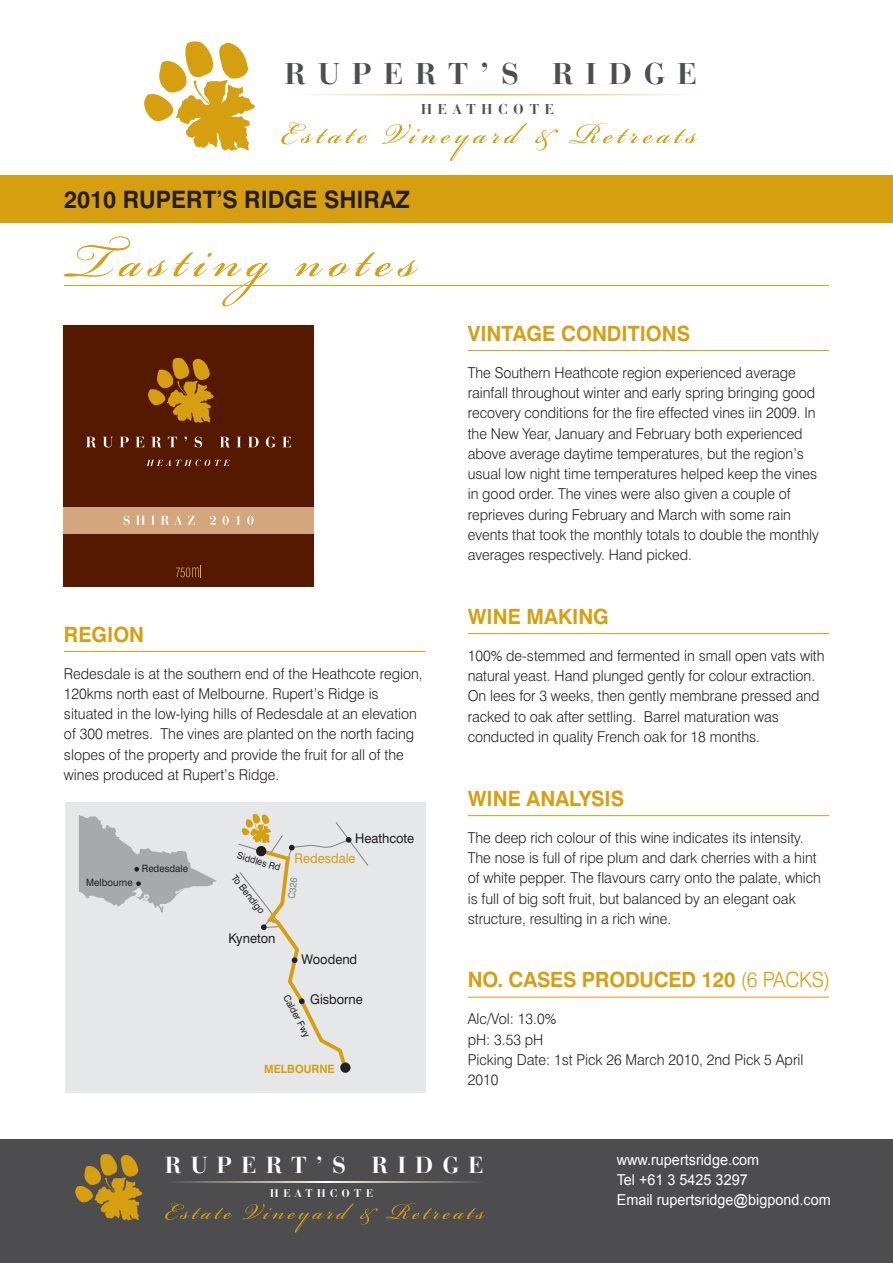
<style>
.page{position:relative;width:893px;height:1263px;background:#fff}
.page>*{position:absolute;margin:0;border:0;box-sizing:border-box;transform-origin:0 0}
.t1{font:700 31.5px "Bauer Bodoni BT";letter-spacing:.4em;color:#4d4e50}
.t2{font:700 24.3px "Bauer Bodoni BT";letter-spacing:.4em;color:#fff}
.t3{font:700 24px "Swiss 721 BT";color:#231f20;scale:.96 1}
.t4{font:700 21px "Swiss 721 BT";color:#d59f0f;scale:.96 1}
.t5{font:300 15px/20.2px "Swiss 721 BT";color:#231f20;scale:.96 1}
.t6{font:15px/20.2px "Arial";color:#fff;scale:.96 1}
.t7{font:700 15px "Bauer Bodoni BT";letter-spacing:.4em;color:#4d4e50}
.t8{font:13.35px "Swiss 721 BT";color:#231f20;scale:.96 1}
.t9{font:13.35px "Swiss 721 BT";color:#d59f0f;scale:.96 1}
.t10{font:700 11.55px "Bauer Bodoni BT";letter-spacing:.4em;color:#fff}
.t11{font:700 11.4px "Swiss 721 BT";color:#d59f0f;scale:.96 1}
.t12{font:10.05px "Swiss 721 BT";color:#231f20;scale:.96 1}
.t13{font:9.6px "Swiss 721 BT";color:#231f20;scale:.96 1}
.t14{font:9.6px "Swiss 721 BT";color:#808285;scale:.96 1}
.t15{font:9.45px "Swiss 721 BT";color:#231f20;scale:.96 1}
.s1{font-weight:300}
</style>
<div class="page">
<div style="left:65px;top:802px;width:361px;height:291px;background:#e6e7e8"></div>
<div style="left:0;top:175px;width:892px;height:48px;background:#d59f0f"></div>
<svg style="left:63px;top:236px;width:207px;height:70px"></svg>
<svg style="left:294px;top:263px;width:29px;height:13px"></svg>
<svg style="left:329px;top:252px;width:89px;height:25px"></svg>
<div style="left:0;top:1139px;width:892px;height:124px;background:#4d4d4f"></div>
<svg style="left:299px;top:94px;width:393px;height:1px"></svg>
<svg style="left:144px;top:41px;width:111px;height:110px"></svg>
<svg style="left:281px;top:122px;width:87px;height:23px"></svg>
<svg style="left:382px;top:123px;width:145px;height:38px"></svg>
<svg style="left:535px;top:129px;width:23px;height:22px"></svg>
<svg style="left:569px;top:123px;width:129px;height:20px"></svg>
<svg style="left:75px;top:1154px;width:68px;height:66px"></svg>
<svg style="left:165px;top:1203px;width:67px;height:17px"></svg>
<svg style="left:243px;top:1203px;width:111px;height:30px"></svg>
<svg style="left:360px;top:1208px;width:18px;height:17px"></svg>
<svg style="left:386px;top:1203px;width:99px;height:16px"></svg>
<svg style="left:175px;top:1181px;width:302px;height:1px"></svg>
<hr style="left:64px;top:651px;width:361px;height:1px;background:#d59f0f">
<hr style="left:468px;top:350px;width:361px;height:1px;background:#d59f0f">
<hr style="left:468px;top:633px;width:361px;height:1px;background:#d59f0f">
<hr style="left:468px;top:815px;width:361px;height:1px;background:#d59f0f">
<hr style="left:468px;top:997px;width:361px;height:1px;background:#d59f0f">
<svg style="left:238px;top:814px;width:131px;height:259px"></svg>
<svg style="left:79px;top:815px;width:138px;height:98px"></svg>
<hr style="left:64px;top:285px;width:765px;height:1px;background:#d59f0f">
<div style="left:64px;top:326px;width:250px;height:261px;background:#551900"></div>
<div style="left:64px;top:507px;width:250px;height:27px;background:#d4a67c"></div>
<svg style="left:176px;top:565px;width:25px;height:12px"></svg>
<svg style="left:124px;top:516px;width:6px;height:9px"></svg>
<svg style="left:136px;top:516px;width:9px;height:9px"></svg>
<svg style="left:151px;top:516px;width:4px;height:9px"></svg>
<svg style="left:161px;top:516px;width:34px;height:9px"></svg>
<svg style="left:210px;top:516px;width:6px;height:9px"></svg>
<svg style="left:222px;top:516px;width:7px;height:9px"></svg>
<svg style="left:235px;top:516px;width:5px;height:9px"></svg>
<svg style="left:247px;top:516px;width:7px;height:9px"></svg>
<svg style="left:148px;top:358px;width:66px;height:65px"></svg>
<svg style="left:87px;top:437px;width:9px;height:10px"></svg>
<svg style="left:103px;top:437px;width:10px;height:10px"></svg>
<svg style="left:120px;top:437px;width:9px;height:10px"></svg>
<svg style="left:136px;top:437px;width:8px;height:10px"></svg>
<svg style="left:152px;top:437px;width:10px;height:10px"></svg>
<svg style="left:168px;top:437px;width:9px;height:10px"></svg>
<svg style="left:184px;top:436px;width:3px;height:5px"></svg>
<svg style="left:195px;top:436px;width:7px;height:11px"></svg>
<svg style="left:221px;top:437px;width:9px;height:10px"></svg>
<svg style="left:237px;top:437px;width:4px;height:10px"></svg>
<svg style="left:249px;top:437px;width:10px;height:10px"></svg>
<svg style="left:266px;top:436px;width:10px;height:11px"></svg>
<svg style="left:283px;top:437px;width:8px;height:10px"></svg>
<svg style="left:146px;top:460px;width:84px;height:6px"></svg>
<h1 class="t1" style="left:285px;top:53px;width:413px">RUPERT’S RIDGE</h1>
<p class="t7" style="left:421px;top:100px;width:135px">HEATHCOTE</p>
<h3 class="t3" style="left:64px;top:185px;width:362px">2010 RUPERT’S RIDGE SHIRAZ</h3>
<h3 class="t4" style="left:64px;top:621px;width:85px">REGION</h3>
<p class="t5" style="left:64px;top:663px;width:375px">Redesdale is at the southern end of the Heathcote region, 120kms north east of Melbourne. Rupert’s Ridge is situated in the low-lying hills of Redesdale at an elevation of 300 metres. The vines are planted on the north facing slopes of the property and provide the fruit for all of the wines produced at Rupert’s Ridge.</p>
<p class="t12" style="left:86px;top:876px;width:50px">Melbourne</p>
<p class="t12" style="left:142px;top:862px;width:50px">Redesdale</p>
<p class="t8" style="left:355px;top:830px;width:63px">Heathcote</p>
<p class="t13" style="left:239px;top:850px;width:48px;rotate:16deg">Siddles Rd</p>
<p class="t9" style="left:295px;top:850px;width:65px">Redesdale</p>
<p class="t15" style="left:238px;top:872px;width:50px;rotate:51deg">To Bendigo</p>
<p class="t8" style="left:228px;top:930px;width:50px">Kyneton</p>
<p class="t14" style="left:286px;top:898px;width:24px;rotate:-83deg">C326</p>
<p class="t8" style="left:301px;top:951px;width:60px">Woodend</p>
<p class="t13" style="left:292px;top:992px;width:50px;rotate:63deg">Calder Fwy</p>
<p class="t8" style="left:310px;top:991px;width:56px">Gisborne</p>
<p class="t11" style="left:264px;top:1061px;width:75px">MELBOURNE</p>
<h3 class="t4" style="left:468px;top:320px;width:233px">VINTAGE CONDITIONS</h3>
<p class="t5" style="left:468px;top:362px;width:367px">The Southern Heathcote region experienced average rainfall throughout winter and early spring bringing good recovery conditions for the fire effected vines iin 2009. In the New Year, January and February both experienced above average daytime temperatures, but the region’s usual low night time temperatures helped keep the vines in good order. The vines were also given a couple of reprieves during February and March with some rain events that took the monthly totals to double the monthly averages respectively. Hand picked.</p>
<h3 class="t4" style="left:468px;top:603px;width:149px">WINE MAKING</h3>
<p class="t5" style="left:468px;top:645px;width:373px">100% de-stemmed and fermented in small open vats with natural yeast. Hand plunged gently for colour extraction.<br>On lees for 3 weeks, then gently membrane pressed and racked to oak after settling. Barrel maturation was conducted in quality French oak for 18 months.</p>
<h3 class="t4" style="left:468px;top:785px;width:165px">WINE ANALYSIS</h3>
<p class="t5" style="left:468px;top:827px;width:369px">The deep rich colour of this wine indicates its intensity.<br>The nose is full of ripe plum and dark cherries with a hint of white pepper. The flavours carry onto the palate, which is full of big soft fruit, but balanced by an elegant oak structure, resulting in a rich wine.</p>
<h3 class="t4" style="left:468px;top:967px;width:379px">NO. CASES PRODUCED 120 <span class="s1">(6 PACKS)</span></h3>
<p class="t5" style="left:468px;top:1009px;width:351px">Alc/Vol: 13.0%<br>pH: 3.53 pH<br>Picking Date: 1st Pick 26 March 2010, 2nd Pick 5 April<br>2010</p>
<h2 class="t2" style="left:165px;top:1150px;width:320px">RUPERT’S RIDGE</h2>
<p class="t10" style="left:270px;top:1186px;width:104px">HEATHCOTE</p>
<p class="t6" style="left:617px;top:1149px;width:224px">www.rupertsridge.com<br>Tel +61 3 5425 3297<br>Email rupertsridge@bigpond.com</p>
</div>
